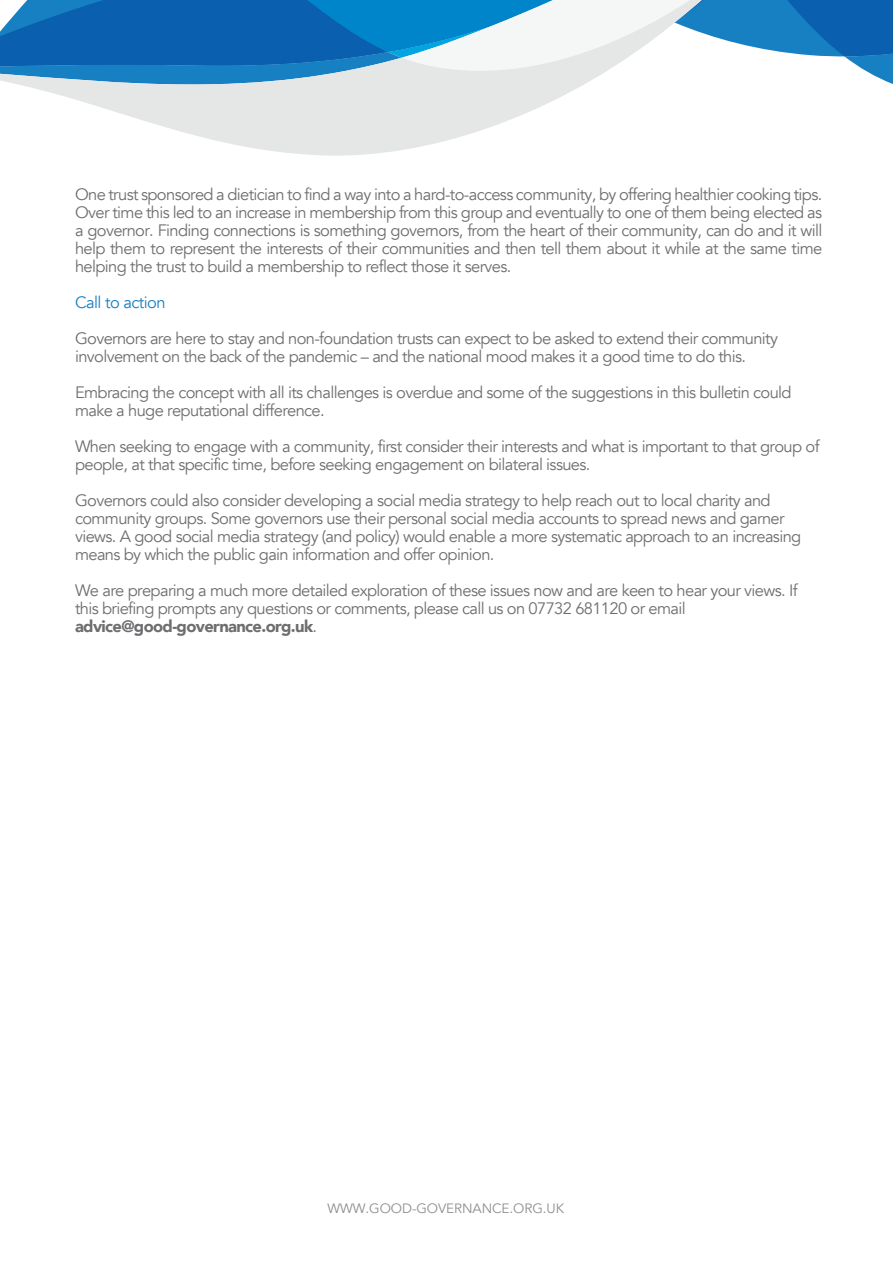
<style>
.page{position:relative;width:893px;height:1263px;background:#fff}
.page>*{position:absolute;margin:0;border:0;box-sizing:border-box;transform-origin:0 0}
.t1{font:16.5px/18px "Avenir";letter-spacing:-.04em;color:#6d6e70}
.t2{font:16.5px "Avenir";letter-spacing:-.03em;color:#1780c3}
.t3{font:13.5px "Avenir";letter-spacing:-.005em;color:#8c8e90}
.s1{font-weight:900}
</style>
<div class="page">
<svg style="left:18px;top:84px;width:566px;height:72px;fill:#e5e6e6"></svg>
<svg style="left:0;top:0;width:893px;height:84px"></svg>
<p class="t1" style="left:75px;top:186px;width:749px;text-align:justify">One trust sponsored a dietician to find a way into a hard-to-access community, by offering healthier cooking tips.<br>Over time this led to an increase in membership from this group and eventually to one of them being elected as a governor. Finding connections is something governors, from the heart of their community, can do and it will help them to represent the interests of their communities and then tell them about it while at the same time helping the trust to build a membership to reflect those it serves.</p>
<p class="t2" style="left:75px;top:292px;width:92px">Call to action</p>
<p class="t1" style="left:75px;top:330px;width:705px">Governors are here to stay and non-foundation trusts can expect to be asked to extend their community involvement on the back of the pandemic – and the national mood makes it a good time to do this.</p>
<p class="t1" style="left:75px;top:384px;width:718px">Embracing the concept with all its challenges is overdue and some of the suggestions in this bulletin could make a huge reputational difference.</p>
<p class="t1" style="left:75px;top:438px;width:746px">When seeking to engage with a community, first consider their interests and what is important to that group of people, at that specific time, before seeking engagement on bilateral issues.</p>
<p class="t1" style="left:75px;top:492px;width:728px">Governors could also consider developing a social media strategy to help reach out to local charity and community groups. Some governors use their personal social media accounts to spread news and garner views. A good social media strategy (and policy) would enable a more systematic approach to an increasing means by which the public gain information and offer opinion.</p>
<p class="t1" style="left:75px;top:582px;width:724px">We are preparing a much more detailed exploration of these issues now and are keen to hear your views. If this briefing prompts any questions or comments, please call us on 07732 681120 or email <span class="s1">advice@good-governance.org.uk</span>.</p>
<p class="t3" style="left:328px;top:1200px;width:238px">WWW.GOOD-GOVERNANCE.ORG.UK</p>
</div>
